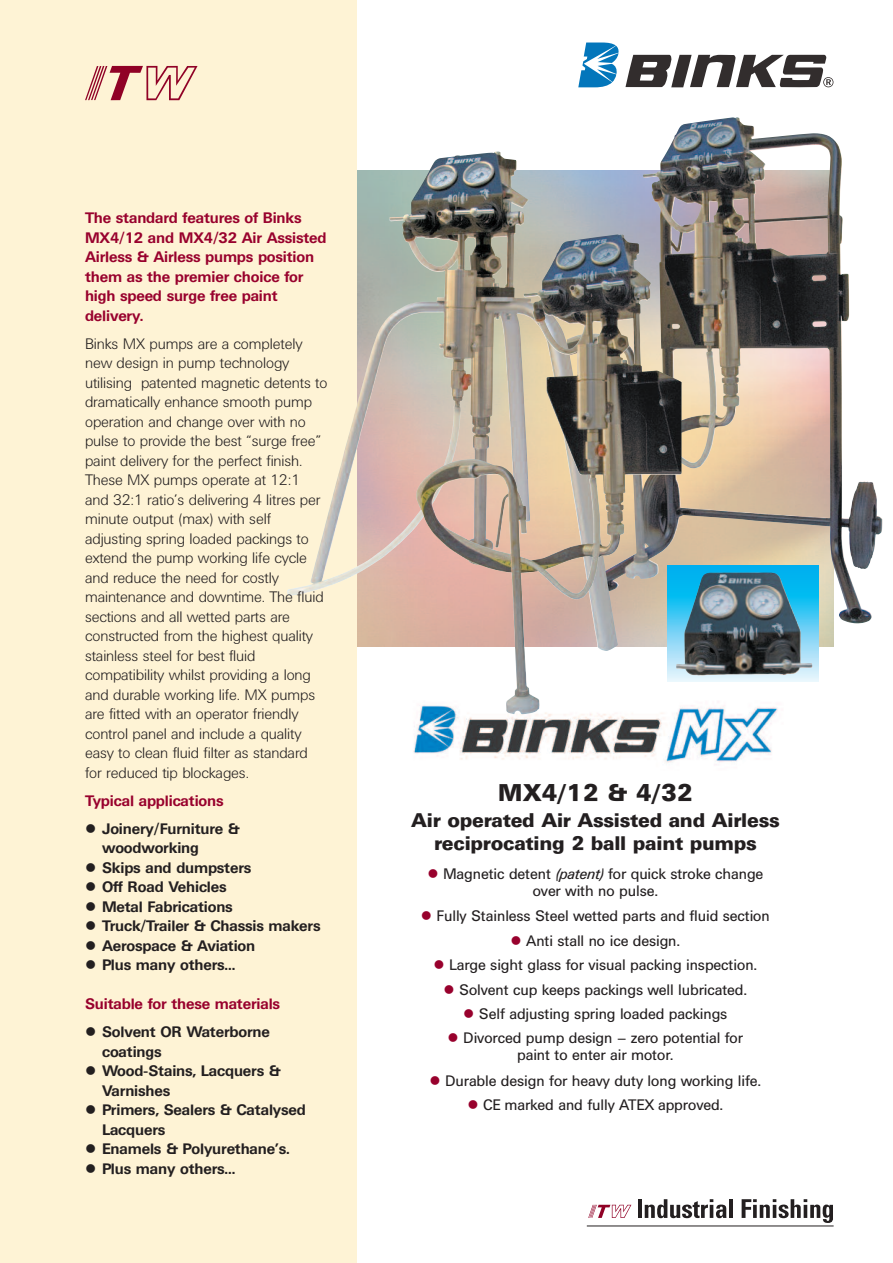
<style>
.page{position:relative;width:893px;height:1263px;background:#fff}
.page>*{position:absolute;margin:0;border:0;box-sizing:border-box;transform-origin:0 0}
.t1{font:700 24px "UN11";color:#231f20}
.t2{font:700 19.5px/23.4px "UN11";color:#231f20;text-align:center}
.t3{font:300 15px/19.5px "UN11";color:#231f20}
.t4{font:15px/17.1px "UN11";color:#231f20;text-align:center}
.t5{font:500 15px/19.5px "UN11";color:#231f20}
.t6{font:500 15px/19.5px "UN11";color:#98012d}
.s1{color:#98012d}
.s2{font-style:italic}
</style>
<div class="page">
<div style="left:0;top:0;width:357px;height:1263px;background:#fef3d5"></div>
<img style="left:357px;top:463px;width:476px;height:183px">
<svg style="left:578px;top:43px;width:41px;height:44px"></svg>
<svg style="left:625px;top:55px;width:208px;height:32px"></svg>
<svg style="left:85px;top:66px;width:113px;height:34px"></svg>
<svg style="left:588px;top:1205px;width:43px;height:13px"></svg>
<hr style="left:638px;top:1199px;width:4px;height:19px;background:#231f20">
<svg style="left:645px;top:1199px;width:81px;height:19px"></svg>
<hr style="left:729px;top:1199px;width:4px;height:19px;background:#231f20">
<svg style="left:742px;top:1199px;width:91px;height:24px"></svg>
<hr style="left:587px;top:1225px;width:246px;height:1px;background:#231f20">
<img style="left:576px;top:117px;width:267px;height:346px">
<img style="left:413px;top:701px;width:365px;height:64px">
<img style="left:287px;top:151px;width:289px;height:445px">
<img style="left:416px;top:459px;width:195px;height:255px">
<svg style="left:668px;top:566px;width:151px;height:115px;background:#68d0f5"></svg>
<img style="left:676px;top:572px;width:136px;height:103px">
<p class="t6" style="left:85px;top:208px;width:243px">The standard features of Binks<br>MX4/12 and MX4/32 Air Assisted<br>Airless &amp; Airless pumps position them as the premier choice for high speed surge free paint delivery.</p>
<p class="t3" style="left:85px;top:334px;width:244px">Binks MX pumps are a completely new design in pump technology utilising patented magnetic detents to dramatically enhance smooth pump operation and change over with no pulse to provide the best “surge free” paint delivery for the perfect finish.<br>These MX pumps operate at 12:1<br>and 32:1 ratio’s delivering 4 litres per minute output (max) with self adjusting spring loaded packings to extend the pump working life cycle and reduce the need for costly maintenance and downtime. The fluid sections and all wetted parts are constructed from the highest quality stainless steel for best fluid compatibility whilst providing a long and durable working life. MX pumps are fitted with an operator friendly control panel and include a quality easy to clean fluid filter as standard for reduced tip blockages.</p>
<p class="t6" style="left:85px;top:791px;width:140px">Typical applications</p>
<p class="t5" style="left:102px;top:819px;width:139px;text-indent:-17px">● Joinery/Furniture &amp; woodworking</p>
<p class="t5" style="left:85px;top:858px;width:168px">● Skips and dumpsters</p>
<p class="t5" style="left:85px;top:877px;width:143px">● Off Road Vehicles</p>
<p class="t5" style="left:85px;top:897px;width:149px">● Metal Fabrications</p>
<p class="t5" style="left:85px;top:916px;width:237px">● Truck/Trailer &amp; Chassis makers</p>
<p class="t5" style="left:85px;top:936px;width:172px">● Aerospace &amp; Aviation</p>
<p class="t5" style="left:85px;top:955px;width:152px">● Plus many others...</p>
<p class="t6" style="left:85px;top:994px;width:196px">Suitable for these materials</p>
<p class="t5" style="left:102px;top:1022px;width:169px;text-indent:-17px">● Solvent OR Waterborne coatings</p>
<p class="t5" style="left:102px;top:1061px;width:180px;text-indent:-17px">● Wood-Stains, Lacquers &amp;<br>Varnishes</p>
<p class="t5" style="left:102px;top:1100px;width:205px;text-indent:-17px">● Primers, Sealers &amp; Catalysed<br>Lacquers</p>
<p class="t5" style="left:85px;top:1139px;width:206px">● Enamels &amp; Polyurethane’s.</p>
<p class="t5" style="left:85px;top:1159px;width:152px">● Plus many others...</p>
<h1 class="t1" style="left:498px;top:778px;width:196px">MX4/12 &amp; 4/32</h1>
<h2 class="t2" style="left:411px;top:808px;width:370px">Air operated Air Assisted and Airless reciprocating 2 ball paint pumps</h2>
<p class="t4" style="left:427px;top:865px;width:337px"><span class="s1">●</span> Magnetic detent <span class="s2">(patent)</span> for quick stroke change over with no pulse.</p>
<p class="t4" style="left:421px;top:908px;width:350px"><span class="s1">●</span> Fully Stainless Steel wetted parts and fluid section</p>
<p class="t4" style="left:510px;top:932px;width:171px"><span class="s1">●</span> Anti stall no ice design.</p>
<p class="t4" style="left:433px;top:956px;width:325px"><span class="s1">●</span> Large sight glass for visual packing inspection.</p>
<p class="t4" style="left:443px;top:981px;width:305px"><span class="s1">●</span> Solvent cup keeps packings well lubricated.</p>
<p class="t4" style="left:463px;top:1005px;width:266px"><span class="s1">●</span> Self adjusting spring loaded packings</p>
<p class="t4" style="left:448px;top:1030px;width:297px"><span class="s1">●</span> Divorced pump design – zero potential for paint to enter air motor.</p>
<p class="t4" style="left:429px;top:1072px;width:333px"><span class="s1">●</span> Durable design for heavy duty long working life.</p>
<p class="t4" style="left:467px;top:1096px;width:257px"><span class="s1">●</span> CE marked and fully ATEX approved.</p>
</div>
